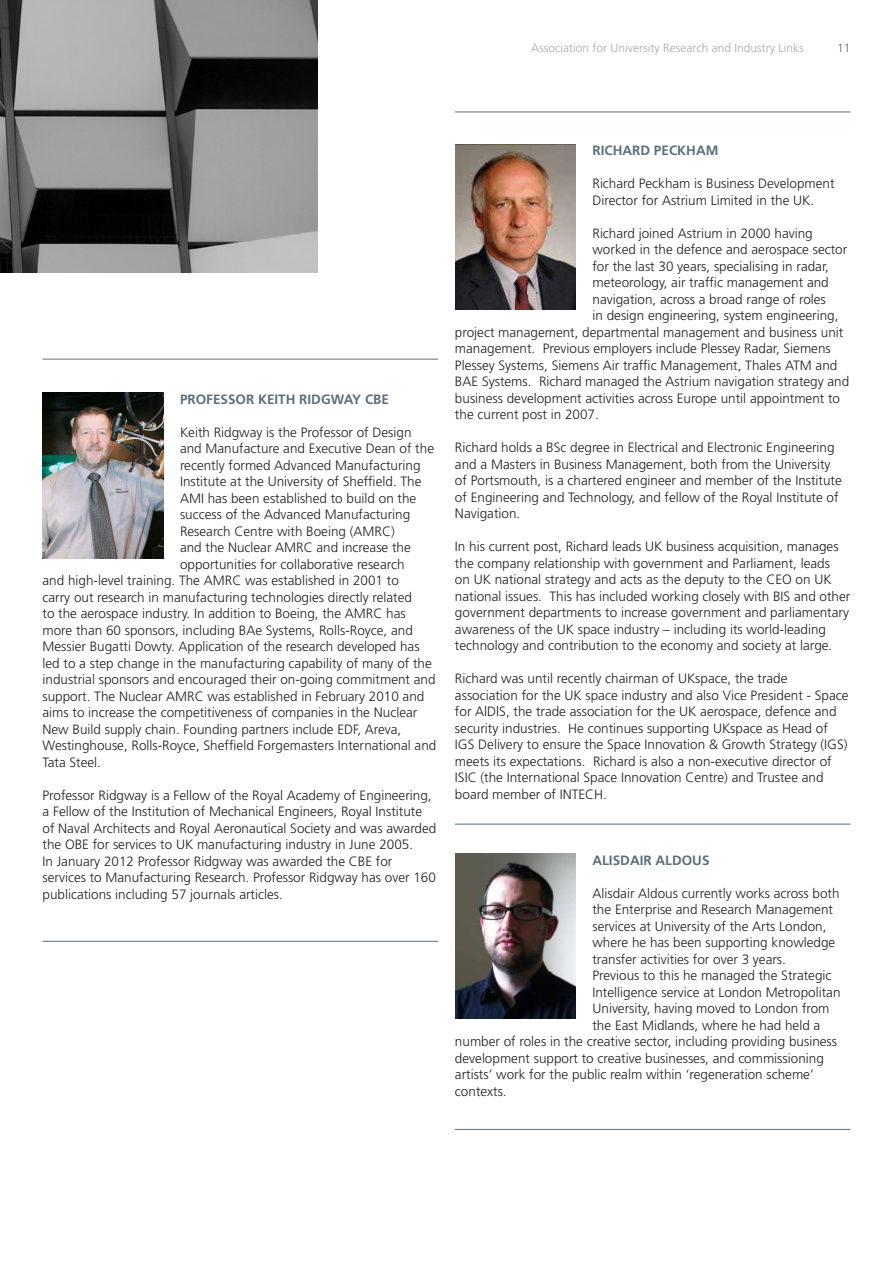
<style>
.page{position:relative;width:893px;height:1263px;background:#fff}
.page>*{position:absolute;margin:0;border:0;box-sizing:border-box;transform-origin:0 0}
.t1{font:300 13.5px/16.5px "Frutiger";color:#231f20}
.t2{font:700 13.5px "Frutiger";color:#5b6f7b}
.t3{font:300 12px "Frutiger";color:#a8a9ad}
.t4{font:300 12px "Frutiger";color:#5b6f7b}
</style>
<div class="page">
<img style="left:0;top:0;width:317px;height:273px">
<hr style="left:43px;top:359px;width:395px;height:1px;background:#5b6f7b">
<hr style="left:43px;top:941px;width:395px;height:1px;background:#5b6f7b">
<hr style="left:455px;top:112px;width:395px;height:1px;background:#5b6f7b">
<hr style="left:455px;top:824px;width:395px;height:1px;background:#5b6f7b">
<hr style="left:455px;top:1129px;width:395px;height:1px;background:#5b6f7b">
<img style="left:43px;top:393px;width:120px;height:165px">
<img style="left:455px;top:145px;width:120px;height:165px">
<img style="left:455px;top:854px;width:120px;height:165px">
<p class="t3" style="left:531px;top:41px;width:274px">Association for University Research and Industry Links</p>
<p class="t4" style="left:837px;top:41px;width:15px">11</p>
<p class="t2" style="left:180px;top:391px;width:210px">PROFESSOR KEITH RIDGWAY CBE</p>
<p class="t1" style="left:180px;top:424px;width:233px">Keith Ridgway is the Professor of Design</p>
<p class="t1" style="left:180px;top:440px;width:256px">and Manufacture and Executive Dean of the</p>
<p class="t1" style="left:180px;top:457px;width:242px">recently formed Advanced Manufacturing</p>
<p class="t1" style="left:180px;top:473px;width:243px">Institute at the University of Sheffield. The</p>
<p class="t1" style="left:180px;top:490px;width:238px">AMI has been established to build on the</p>
<p class="t1" style="left:180px;top:506px;width:232px">success of the Advanced Manufacturing</p>
<p class="t1" style="left:180px;top:523px;width:216px">Research Centre with Boeing (AMRC)</p>
<p class="t1" style="left:180px;top:539px;width:232px">and the Nuclear AMRC and increase the</p>
<p class="t1" style="left:180px;top:556px;width:226px">opportunities for collaborative research</p>
<p class="t1" style="left:43px;top:572px;width:358px">and high-level training. The AMRC was established in 2001 to</p>
<p class="t1" style="left:43px;top:589px;width:371px">carry out research in manufacturing technologies directly related</p>
<p class="t1" style="left:43px;top:605px;width:365px">to the aerospace industry. In addition to Boeing, the AMRC has</p>
<p class="t1" style="left:43px;top:622px;width:372px">more than 60 sponsors, including BAe Systems, Rolls-Royce, and</p>
<p class="t1" style="left:43px;top:638px;width:379px">Messier Bugatti Dowty. Application of the research developed has</p>
<p class="t1" style="left:43px;top:655px;width:391px">led to a step change in the manufacturing capability of many of the</p>
<p class="t1" style="left:43px;top:671px;width:395px">industrial sponsors and encouraged their on-going commitment and</p>
<p class="t1" style="left:43px;top:688px;width:383px">support. The Nuclear AMRC was established in February 2010 and</p>
<p class="t1" style="left:43px;top:704px;width:376px">aims to increase the competitiveness of companies in the Nuclear</p>
<p class="t1" style="left:43px;top:721px;width:360px">New Build supply chain. Founding partners include EDF, Areva,</p>
<p class="t1" style="left:43px;top:737px;width:395px">Westinghouse, Rolls-Royce, Sheffield Forgemasters International and</p>
<p class="t1" style="left:43px;top:754px;width:60px">Tata Steel.</p>
<p class="t1" style="left:43px;top:787px;width:395px">Professor Ridgway is a Fellow of the Royal Academy of Engineering, a Fellow of the Institution of Mechanical Engineers, Royal Institute of Naval Architects and Royal Aeronautical Society and was awarded the OBE for services to UK manufacturing industry in June 2005.<br>In January 2012 Professor Ridgway was awarded the CBE for services to Manufacturing Research. Professor Ridgway has over 160 publications including 57 journals articles.</p>
<p class="t2" style="left:592px;top:143px;width:127px">RICHARD PECKHAM</p>
<p class="t1" style="left:592px;top:175px;width:244px">Richard Peckham is Business Development<br>Director for Astrium Limited in the UK.</p>
<p class="t1" style="left:592px;top:225px;width:222px">Richard joined Astrium in 2000 having</p>
<p class="t1" style="left:592px;top:241px;width:256px">worked in the defence and aerospace sector</p>
<p class="t1" style="left:592px;top:258px;width:238px">for the last 30 years, specialising in radar,</p>
<p class="t1" style="left:592px;top:274px;width:238px">meteorology, air traffic management and</p>
<p class="t1" style="left:592px;top:291px;width:235px">navigation, across a broad range of roles</p>
<p class="t1" style="left:592px;top:307px;width:248px">in design engineering, system engineering,</p>
<p class="t1" style="left:455px;top:324px;width:390px">project management, departmental management and business unit</p>
<p class="t1" style="left:455px;top:340px;width:377px">management. Previous employers include Plessey Radar, Siemens</p>
<p class="t1" style="left:455px;top:357px;width:384px">Plessey Systems, Siemens Air traffic Management, Thales ATM and</p>
<p class="t1" style="left:455px;top:373px;width:396px">BAE Systems. Richard managed the Astrium navigation strategy and</p>
<p class="t1" style="left:455px;top:390px;width:387px">business development activities across Europe until appointment to</p>
<p class="t1" style="left:455px;top:406px;width:145px">the current post in 2007.</p>
<p class="t1" style="left:455px;top:439px;width:388px">Richard holds a BSc degree in Electrical and Electronic Engineering and a Masters in Business Management, both from the University of Portsmouth, is a chartered engineer and member of the Institute of Engineering and Technology, and fellow of the Royal Institute of Navigation.</p>
<p class="t1" style="left:455px;top:538px;width:397px">In his current post, Richard leads UK business acquisition, manages the company relationship with government and Parliament, leads<br>on UK national strategy and acts as the deputy to the CEO on UK national issues. This has included working closely with BIS and other government departments to increase government and parliamentary awareness of the UK space industry – including its world-leading technology and contribution to the economy and society at large.</p>
<p class="t1" style="left:455px;top:670px;width:395px">Richard was until recently chairman of UKspace, the trade association for the UK space industry and also Vice President - Space for A|D|S, the trade association for the UK aerospace, defence and security industries. He continues supporting UKspace as Head of IGS Delivery to ensure the Space Innovation &amp; Growth Strategy (IGS) meets its expectations. Richard is also a non-executive director of ISIC (the International Space Innovation Centre) and Trustee and board member of INTECH.</p>
<p class="t2" style="left:592px;top:852px;width:119px">ALISDAIR ALDOUS</p>
<p class="t1" style="left:592px;top:885px;width:249px">Alisdair Aldous currently works across both</p>
<p class="t1" style="left:592px;top:901px;width:242px">the Enterprise and Research Management</p>
<p class="t1" style="left:592px;top:918px;width:236px">services at University of the Arts London,</p>
<p class="t1" style="left:592px;top:934px;width:244px">where he has been supporting knowledge</p>
<p class="t1" style="left:592px;top:951px;width:195px">transfer activities for over 3 years.</p>
<p class="t1" style="left:592px;top:967px;width:241px">Previous to this he managed the Strategic</p>
<p class="t1" style="left:592px;top:984px;width:250px">Intelligence service at London Metropolitan</p>
<p class="t1" style="left:592px;top:1000px;width:239px">University, having moved to London from</p>
<p class="t1" style="left:592px;top:1017px;width:229px">the East Midlands, where he had held a</p>
<p class="t1" style="left:455px;top:1033px;width:384px">number of roles in the creative sector, including providing business</p>
<p class="t1" style="left:455px;top:1050px;width:370px">development support to creative businesses, and commissioning</p>
<p class="t1" style="left:455px;top:1066px;width:360px">artists’ work for the public realm within ‘regeneration scheme’</p>
<p class="t1" style="left:455px;top:1083px;width:53px">contexts.</p>
</div>
